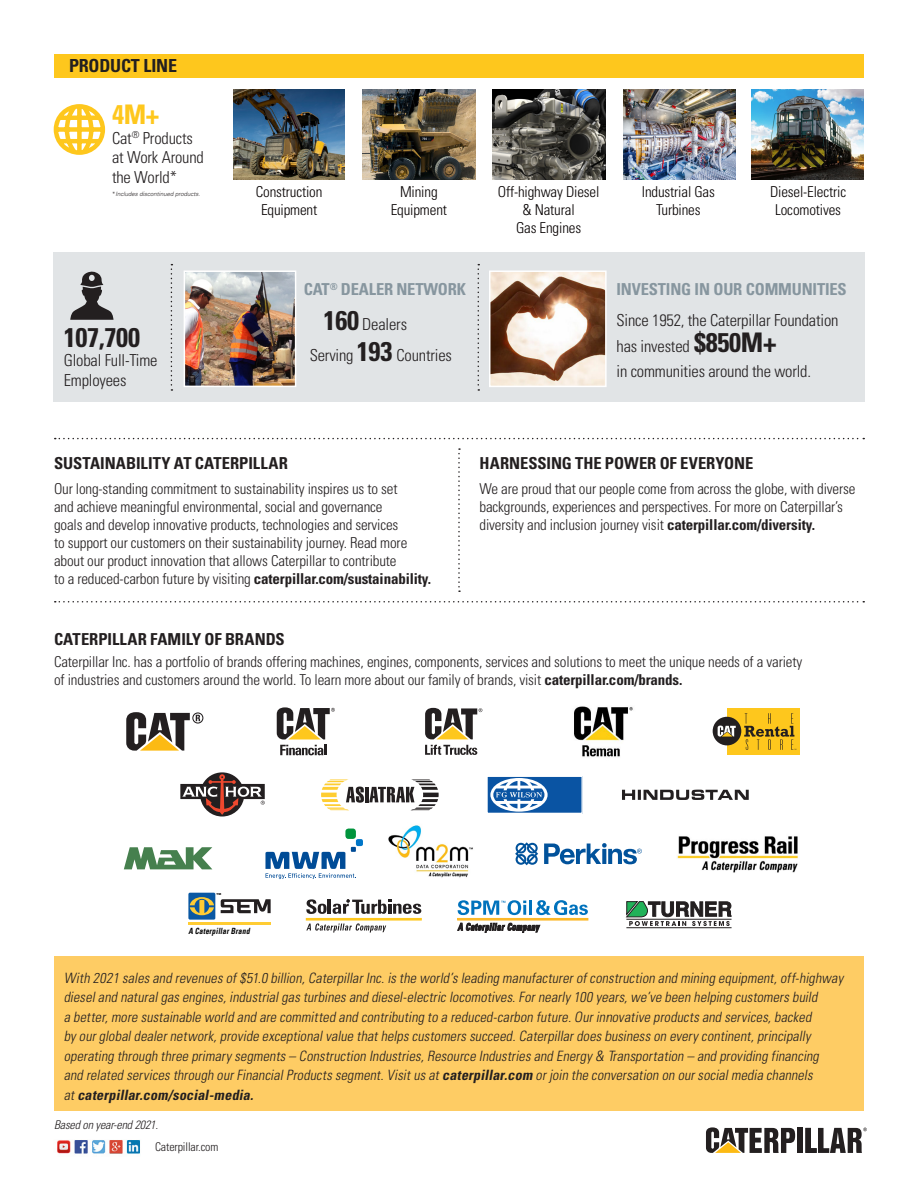
<style>
.page{position:relative;width:918px;height:1188px;background:#fff}
.page>*{position:absolute;margin:0;border:0;box-sizing:border-box;transform-origin:0 0}
.t1{font:700 condensed 27px "Univers LT Std";letter-spacing:-.01em;color:#231f20}
.t2{font:700 condensed 27px "Univers LT Std";color:#fec71d}
.t3{font:700 condensed 18px "Univers LT Std";letter-spacing:-.01em;color:#231f20}
.t4{font:300 condensed 16.5px/19.5px "Univers LT Std";letter-spacing:-.01em;color:#231f20}
.t5{font:700 condensed 16.5px "Univers LT Std";color:#231f20}
.t6{font:700 condensed 16.5px/34.7px "Univers LT Std";letter-spacing:-.01em;color:#87969f}
.t7{font:300 condensed 15px/18px "Univers LT Std";letter-spacing:-.01em;color:#231f20}
.t8{font:300 condensed 15px/18px "Univers LT Std";letter-spacing:-.01em;color:#060101;text-align:center}
.t9{font:italic 300 condensed 14.25px/19.5px "Univers LT Std";color:#231f20}
.t10{font:italic 300 condensed 12px "Univers LT Std";letter-spacing:-.01em;color:#231f20}
.t11{font:300 condensed 12px "Univers LT Std";letter-spacing:-.01em;color:#231f20}
.t12{font:italic 700 condensed 8.55px "Univers LT";letter-spacing:.03em;color:#000;scale:.85 1}
.t13{font:italic 300 6px "Univers LT Std";color:#231f20}
.t14{font:900 2.7px "Univers LT";color:#000}
.s1{font-style:normal}
.s2{font-size:27px;color:#231f20}
.s3{font-weight:300;color:#231f20}
.s4{font-weight:700;font-size:27px}
.s5{font-weight:700}
</style>
<div class="page">
<div style="left:53px;top:253px;width:812px;height:149px;background:#e1e4e6"></div>
<div style="left:54px;top:956px;width:810px;height:154px;background:#fecc64"></div>
<div style="left:797px;top:1128px;width:6px;height:25px;background:#231f20"></div>
<svg style="left:706px;top:1127px;width:89px;height:26px"></svg>
<svg style="left:805px;top:1128px;width:62px;height:25px"></svg>
<img style="left:57px;top:1140px;width:83px;height:14px">
<img style="left:233px;top:89px;width:112px;height:91px">
<img style="left:363px;top:89px;width:112px;height:90px">
<div style="left:54px;top:54px;width:810px;height:23px;background:#fec71d"></div>
<svg style="left:53px;top:104px;width:53px;height:51px"></svg>
<img style="left:752px;top:89px;width:112px;height:91px">
<img style="left:623px;top:89px;width:113px;height:91px">
<img style="left:493px;top:89px;width:112px;height:91px">
<svg style="left:70px;top:271px;width:43px;height:49px"></svg>
<svg style="left:478px;top:264px;width:1px;height:127px"></svg>
<svg style="left:458px;top:448px;width:2px;height:144px"></svg>
<svg style="left:55px;top:601px;width:809px;height:2px"></svg>
<svg style="left:55px;top:438px;width:809px;height:1px"></svg>
<svg style="left:171px;top:264px;width:1px;height:127px"></svg>
<svg style="left:489px;top:270px;width:118px;height:117px;background:#b79d8d"></svg>
<img style="left:183px;top:270px;width:113px;height:117px">
<svg style="left:306px;top:899px;width:21px;height:15px"></svg>
<hr style="left:328px;top:900px;width:3px;height:14px;background:#231f20">
<svg style="left:306px;top:923px;width:80px;height:10px"></svg>
<div style="left:306px;top:918px;width:115px;height:2px;border:1px solid #fec71d"></div>
<svg style="left:333px;top:899px;width:88px;height:15px"></svg>
<svg style="left:458px;top:900px;width:68px;height:15px"></svg>
<hr style="left:529px;top:901px;width:3px;height:14px;background:#0072bc">
<svg style="left:536px;top:900px;width:52px;height:15px"></svg>
<svg style="left:458px;top:923px;width:82px;height:10px"></svg>
<div style="left:458px;top:918px;width:130px;height:2px;border:1px solid #fcb828"></div>
<div style="left:188px;top:893px;width:27px;height:27px;background:#0a58a3;border-radius:2px"></div>
<svg style="left:190px;top:897px;width:24px;height:18px"></svg>
<svg style="left:221px;top:899px;width:50px;height:14px"></svg>
<hr style="left:188px;top:922px;width:83px;height:2px;background:#fc3">
<hr style="left:626px;top:927px;width:106px;height:1px;background:#231f20">
<svg style="left:626px;top:901px;width:106px;height:25px"></svg>
<svg style="left:180px;top:772px;width:85px;height:45px"></svg>
<div style="left:487px;top:776px;width:95px;height:37px;background:#0a54a3"></div>
<div style="left:486px;top:776px;width:97px;height:38px;border:1px solid #fff"></div>
<svg style="left:490px;top:778px;width:58px;height:34px"></svg>
<svg style="left:622px;top:790px;width:127px;height:10px"></svg>
<svg style="left:321px;top:779px;width:118px;height:32px"></svg>
<img style="left:677px;top:836px;width:121px;height:37px">
<svg style="left:515px;top:842px;width:23px;height:23px"></svg>
<svg style="left:544px;top:843px;width:98px;height:21px"></svg>
<svg style="left:266px;top:847px;width:90px;height:32px"></svg>
<div style="left:356px;top:839px;width:7px;height:7px;background:#0076c8;border-radius:2px"></div>
<div style="left:345px;top:829px;width:11px;height:10px;background:#00943d;border-radius:3px"></div>
<svg style="left:124px;top:847px;width:88px;height:22px"></svg>
<img style="left:388px;top:825px;width:85px;height:53px">
<svg style="left:126px;top:712px;width:77px;height:39px"></svg>
<svg style="left:280px;top:745px;width:46px;height:10px"></svg>
<svg style="left:277px;top:707px;width:58px;height:32px"></svg>
<img style="left:574px;top:706px;width:59px;height:51px">
<div style="left:727px;top:708px;width:72px;height:47px;background:#fec71d"></div>
<div style="left:713px;top:717px;width:28px;height:28px;background:#231f20;border-radius:50%"></div>
<svg style="left:718px;top:726px;width:18px;height:11px"></svg>
<svg style="left:744px;top:713px;width:52px;height:37px"></svg>
<svg style="left:425px;top:745px;width:52px;height:10px"></svg>
<svg style="left:425px;top:708px;width:57px;height:31px"></svg>
<p class="t3" style="left:69px;top:55px;width:110px">PRODUCT LINE</p>
<h1 class="t2" style="left:112px;top:98px;width:49px">4M+</h1>
<p class="t4" style="left:112px;top:128px;width:93px">Cat<sup>®</sup> Products at Work Around the World*</p>
<p class="t13" style="left:112px;top:190px;width:90px"><span class="s1">*</span>Includes discontinued products.</p>
<h1 class="t1" style="left:64px;top:320px;width:78px">107,700</h1>
<p class="t4" style="left:64px;top:350px;width:95px">Global Full-Time<br>Employees</p>
<p class="t8" style="left:256px;top:183px;width:68px">Construction<br>Equipment</p>
<p class="t8" style="left:391px;top:183px;width:58px">Mining<br>Equipment</p>
<p class="t8" style="left:498px;top:183px;width:103px">Off-highway Diesel &amp; Natural<br>Gas Engines</p>
<p class="t8" style="left:642px;top:183px;width:75px">Industrial Gas<br>Turbines</p>
<p class="t8" style="left:770px;top:183px;width:78px">Diesel-Electric<br>Locomotives</p>
<p class="t6" style="left:324px;top:272px;width:144px;text-indent:-20px">CAT<sup>®</sup> DEALER NETWORK<br><span class="s2">160</span> <span class="s3">Dealers</span></p>
<p class="t4" style="left:310px;top:345px;width:144px">Serving <span class="s4">193</span> Countries</p>
<p class="t6" style="left:617px;top:272px;width:232px">INVESTING IN OUR COMMUNITIES</p>
<p class="t4" style="left:617px;top:308px;width:223px;line-height:25.5px">Since 1952, the Caterpillar Foundation has invested <span class="s4">$850M+<br></span>in communities around the world.</p>
<p class="t5" style="left:54px;top:453px;width:235px">SUSTAINABILITY AT CATERPILLAR</p>
<p class="t7" style="left:54px;top:480px;width:379px">Our long-standing commitment to sustainability inspires us to set<br>and achieve meaningful environmental, social and governance<br>goals and develop innovative products, technologies and services<br>to support our customers on their sustainability journey. Read more about our product innovation that allows Caterpillar to contribute<br>to a reduced-carbon future by visiting <span class="s5">caterpillar.com/sustainability.</span></p>
<p class="t5" style="left:54px;top:629px;width:232px">CATERPILLAR FAMILY OF BRANDS</p>
<p class="t5" style="left:480px;top:453px;width:275px">HARNESSING THE POWER OF EVERYONE</p>
<p class="t7" style="left:480px;top:480px;width:377px">We are proud that our people come from across the globe, with diverse backgrounds, experiences and perspectives. For more on Caterpillar’s diversity and inclusion journey visit <span class="s5">caterpillar.com/diversity.</span></p>
<p class="t7" style="left:54px;top:653px;width:750px">Caterpillar Inc. has a portfolio of brands offering machines, engines, components, services and solutions to meet the unique needs of a variety of industries and customers around the world. To learn more about our family of brands, visit <span class="s5">caterpillar.com/brands.</span></p>
<p class="t14" style="left:217px;top:892px;width:6px">TM</p>
<p class="t12" style="left:188px;top:925px;width:74px">A Caterpillar Brand</p>
<p class="t9" style="left:64px;top:968px;width:784px">With 2021 salesand revenuesof$51.0 billion,CaterpillarInc.isthe world’sleading manufacturerofconstruction and mining equipment,off-highway dieseland naturalgasengines,industrialgasturbinesand diesel-electriclocomotives.Fornearly100 years,we’ve been helping customersbuild<br>a better,more sustainable world and are committed and contributing to a reduced-carbon future.Ourinnovative productsand services,backed byourglobaldealernetwork,provide exceptionalvalue thathelpscustomerssucceed.Caterpillardoesbusinesson everycontinent,principally operating through three primarysegments– Construction Industries,Resource Industriesand Energy&amp; Transportation – and providing financing and related servicesthrough ourFinancialProductssegment.Visitusat<span class="s5">caterpillar.com</span> orjoin the conversation on oursocialmedia channels at<span class="s5">caterpillar.com/social-media.</span></p>
<p class="t11" style="left:155px;top:1140px;width:65px">Caterpillar.com</p>
<p class="t10" style="left:54px;top:1117px;width:106px">Based on year-end 2021.</p>
</div>
